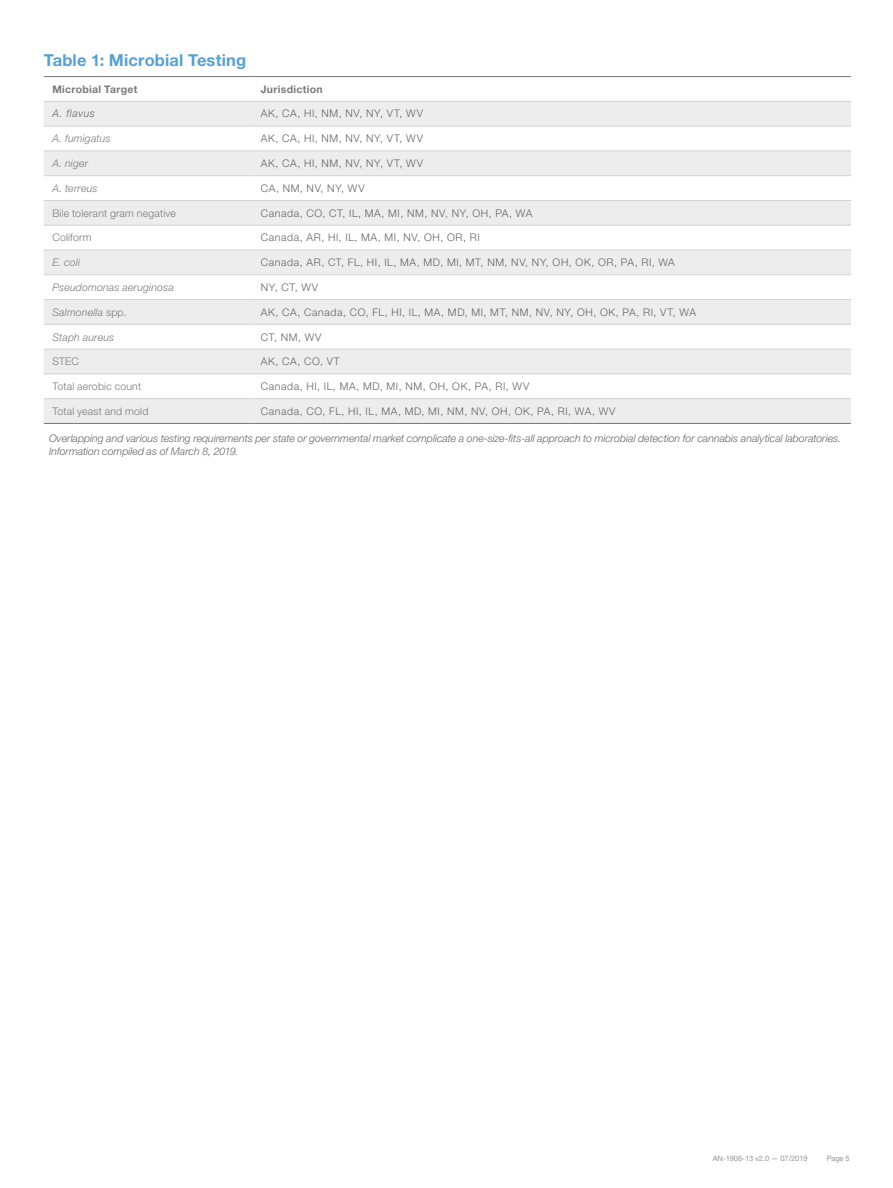
<style>
.page{position:relative;width:893px;height:1188px;background:#fff}
.page>*{position:absolute;margin:0;border:0;box-sizing:border-box;transform-origin:0 0}
.t1{font:700 16.5px "Helvetica Neue LT Pro";letter-spacing:.01em;color:#56a0d3}
.t2{font:300 10.5px "Helvetica Neue LT Pro";letter-spacing:.06em;color:#636466}
.t3{font:italic 300 10.5px/13.5px "Helvetica Neue LT Pro";letter-spacing:.005em;color:#636466}
.t4{font:italic 300 10.5px "Helvetica Neue LT Pro";letter-spacing:.015em;color:#797a7d}
.t5{font:300 10.5px "Helvetica Neue LT Pro";letter-spacing:.02em;color:#797a7d}
.t6{font:700 10.5px "Helvetica Neue LT Pro";letter-spacing:.025em;color:#797a7d}
.t7{font:7.5px "Helvetica Neue LT Pro";letter-spacing:-.01em;color:#939598}
.s1{font-style:normal}
</style>
<div class="page">
<svg style="left:44px;top:102px;width:807px;height:321px;fill:#ededee"></svg>
<hr style="left:44px;top:76px;width:208px;height:1px;background:#797a7d">
<hr style="left:252px;top:76px;width:599px;height:1px;background:#797a7d">
<hr style="left:44px;top:101px;width:208px;height:1px;background:#d0d2d3">
<hr style="left:252px;top:101px;width:599px;height:1px;background:#d0d2d3">
<hr style="left:44px;top:126px;width:208px;height:1px;background:#d0d2d3">
<hr style="left:252px;top:126px;width:599px;height:1px;background:#d0d2d3">
<hr style="left:44px;top:151px;width:208px;height:1px;background:#d0d2d3">
<hr style="left:252px;top:151px;width:599px;height:1px;background:#d0d2d3">
<hr style="left:44px;top:175px;width:208px;height:1px;background:#d0d2d3">
<hr style="left:252px;top:175px;width:599px;height:1px;background:#d0d2d3">
<hr style="left:44px;top:200px;width:208px;height:1px;background:#d0d2d3">
<hr style="left:252px;top:200px;width:599px;height:1px;background:#d0d2d3">
<hr style="left:44px;top:225px;width:208px;height:1px;background:#d0d2d3">
<hr style="left:252px;top:225px;width:599px;height:1px;background:#d0d2d3">
<hr style="left:44px;top:250px;width:208px;height:1px;background:#d0d2d3">
<hr style="left:252px;top:250px;width:599px;height:1px;background:#d0d2d3">
<hr style="left:44px;top:275px;width:208px;height:1px;background:#d0d2d3">
<hr style="left:252px;top:275px;width:599px;height:1px;background:#d0d2d3">
<hr style="left:44px;top:299px;width:208px;height:1px;background:#d0d2d3">
<hr style="left:252px;top:299px;width:599px;height:1px;background:#d0d2d3">
<hr style="left:44px;top:324px;width:208px;height:1px;background:#d0d2d3">
<hr style="left:252px;top:324px;width:599px;height:1px;background:#d0d2d3">
<hr style="left:44px;top:349px;width:208px;height:1px;background:#d0d2d3">
<hr style="left:252px;top:349px;width:599px;height:1px;background:#d0d2d3">
<hr style="left:44px;top:374px;width:208px;height:1px;background:#d0d2d3">
<hr style="left:252px;top:374px;width:599px;height:1px;background:#d0d2d3">
<hr style="left:44px;top:398px;width:208px;height:1px;background:#d0d2d3">
<hr style="left:252px;top:398px;width:599px;height:1px;background:#d0d2d3">
<hr style="left:44px;top:423px;width:208px;height:1px;background:#797a7d">
<hr style="left:252px;top:423px;width:599px;height:1px;background:#797a7d">
<h1 class="t1" style="left:44px;top:49px;width:204px">Table 1: Microbial Testing</h1>
<p class="t6" style="left:52px;top:82px;width:87px">Microbial Target</p>
<p class="t6" style="left:261px;top:82px;width:63px">Jurisdiction</p>
<p class="t3" style="left:52px;top:107px;width:44px">A. flavus</p>
<p class="t2" style="left:261px;top:107px;width:164px">AK, CA, HI, NM, NV, NY, VT, WV</p>
<p class="t4" style="left:52px;top:132px;width:60px">A. fumigatus</p>
<p class="t2" style="left:261px;top:132px;width:164px">AK, CA, HI, NM, NV, NY, VT, WV</p>
<p class="t4" style="left:52px;top:157px;width:37px">A. niger</p>
<p class="t2" style="left:261px;top:157px;width:164px">AK, CA, HI, NM, NV, NY, VT, WV</p>
<p class="t4" style="left:52px;top:182px;width:47px">A. terreus</p>
<p class="t2" style="left:261px;top:182px;width:105px">CA, NM, NV, NY, WV</p>
<p class="t5" style="left:52px;top:206px;width:125px">Bile tolerant gram negative</p>
<p class="t2" style="left:261px;top:206px;width:273px">Canada, CO, CT, IL, MA, MI, NM, NV, NY, OH, PA, WA</p>
<p class="t5" style="left:52px;top:231px;width:41px">Coliform</p>
<p class="t2" style="left:261px;top:231px;width:220px">Canada, AR, HI, IL, MA, MI, NV, OH, OR, RI</p>
<p class="t4" style="left:52px;top:256px;width:29px">E. coli</p>
<p class="t2" style="left:261px;top:256px;width:415px">Canada, AR, CT, FL, HI, IL, MA, MD, MI, MT, NM, NV, NY, OH, OK, OR, PA, RI, WA</p>
<p class="t4" style="left:52px;top:281px;width:123px">Pseudomonas aeruginosa</p>
<p class="t2" style="left:261px;top:281px;width:59px">NY, CT, WV</p>
<p class="t4" style="left:52px;top:306px;width:76px">Salmonella <span class="s1">spp.</span></p>
<p class="t2" style="left:261px;top:306px;width:437px">AK, CA, Canada, CO, FL, HI, IL, MA, MD, MI, MT, NM, NV, NY, OH, OK, PA, RI, VT, WA</p>
<p class="t4" style="left:52px;top:330px;width:63px">Staph aureus</p>
<p class="t2" style="left:261px;top:330px;width:62px">CT, NM, WV</p>
<p class="t5" style="left:52px;top:355px;width:28px">STEC</p>
<p class="t2" style="left:261px;top:355px;width:80px">AK, CA, CO, VT</p>
<p class="t5" style="left:52px;top:380px;width:90px">Total aerobic count</p>
<p class="t2" style="left:261px;top:380px;width:270px">Canada, HI, IL, MA, MD, MI, NM, OH, OK, PA, RI, WV</p>
<p class="t5" style="left:52px;top:405px;width:98px">Total yeast and mold</p>
<p class="t2" style="left:261px;top:405px;width:356px">Canada, CO, FL, HI, IL, MA, MD, MI, NM, NV, OH, OK, PA, RI, WA, WV</p>
<p class="t3" style="left:49px;top:431px;width:793px">Overlapping and various testing requirements per state or governmental market complicate a one-size-fits-all approach to microbial detection for cannabis analytical laboratories.<br>Information compiled as of March 8, 2019.</p>
<p class="t7" style="left:713px;top:1154px;width:96px">AN-1906-13 v2.0 — 07/2019</p>
<p class="t7" style="left:827px;top:1154px;width:25px">Page 5</p>
</div>
